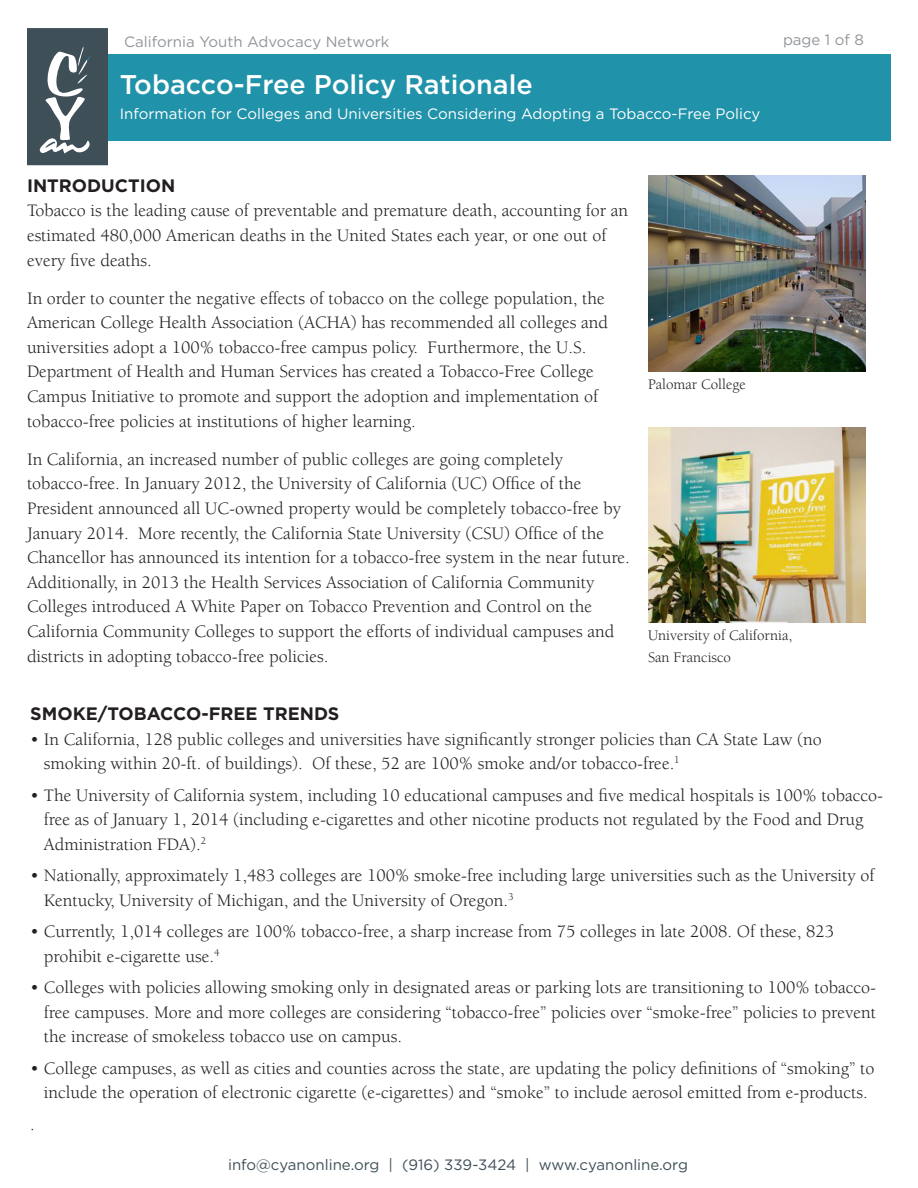
<style>
.page{position:relative;width:918px;height:1188px;background:#fff}
.page>*{position:absolute;margin:0;border:0;box-sizing:border-box;transform-origin:0 0}
.H1-sub{font:500 27px "Gotham";color:#fff}
.p12{font:18px/24.6px "Berkeley";color:#231f20}
.bullets_12{font:18px/24.6px "Berkeley";color:#231f20}
.t1{font:700 18px "Gotham";color:#231f20}
.H1-sub-2{font:15px "Gotham";color:#fff}
.t2{font:15px "Gotham";color:#3f4f58}
.p10{font:15px/21.6px "Berkeley";color:#231f20}
.t3{font:15px "Gotham";color:#91959b}
</style>
<div class="page">
<div style="left:87px;top:54px;width:804px;height:86px;background:#2092a9"></div>
<svg style="left:27px;top:28px;width:81px;height:137px;background:#59676f"></svg>
<img style="left:648px;top:176px;width:217px;height:196px">
<img style="left:648px;top:427px;width:217px;height:196px">
<p class="t3" style="left:124px;top:33px;width:267px">California Youth Advocacy Network</p>
<p class="H1-sub" style="left:120px;top:69px;width:414px">Tobacco-Free Policy Rationale</p>
<p class="H1-sub-2" style="left:120px;top:105px;width:642px">Information for Colleges and Universities Considering Adopting a Tobacco-Free Policy</p>
<p class="t3" style="left:783px;top:31px;width:82px">page 1 of 8</p>
<h2 class="t1" style="left:27px;top:175px;width:150px">INTRODUCTION</h2>
<p class="p12" style="left:27px;top:199px;width:603px">Tobacco is the leading cause of preventable and premature death, accounting for an estimated 480,000 American deaths in the United States each year, or one out of every five deaths.</p>
<p class="p12" style="left:27px;top:286px;width:583px">In order to counter the negative effects of tobacco on the college population, the American College Health Association (ACHA) has recommended all colleges and universities adopt a 100% tobacco-free campus policy. Furthermore, the U.S.<br>Department of Health and Human Services has created a Tobacco-Free College Campus Initiative to promote and support the adoption and implementation of tobacco-free policies at institutions of higher learning.</p>
<p class="p12" style="left:27px;top:447px;width:604px">In California, an increased number of public colleges are going completely tobacco-free. In January 2012, the University of California (UC) Office of the President announced all UC-owned property would be completely tobacco-free by January 2014. More recently, the California State University (CSU) Office of the Chancellor has announced its intention for a tobacco-free system in the near future.<br>Additionally, in 2013 the Health Services Association of California Community Colleges introduced A White Paper on Tobacco Prevention and Control on the California Community Colleges to support the efforts of individual campuses and districts in adopting tobacco-free policies.</p>
<p class="p10" style="left:648px;top:374px;width:99px">Palomar College</p>
<p class="p10" style="left:648px;top:625px;width:146px">University of California,<br>San Francisco</p>
<h2 class="t1" style="left:30px;top:703px;width:311px">SMOKE/TOBACCO-FREE TRENDS</h2>
<p class="bullets_12" style="left:44px;top:727px;width:780px;text-indent:-14px">• In California, 128 public colleges and universities have significantly stronger policies than CA State Law (no smoking within 20-ft. of buildings). Of these, 52 are 100% smoke and/or tobacco-free.<sup>1</sup></p>
<p class="bullets_12" style="left:44px;top:783px;width:841px;text-indent:-14px">• The University of California system, including 10 educational campuses and five medical hospitals is 100% tobacco&shy;free as of January 1, 2014 (including e-cigarettes and other nicotine products not regulated by the Food and Drug<br>Administration FDA).<sup>2</sup></p>
<p class="bullets_12" style="left:44px;top:864px;width:832px;text-indent:-14px">• Nationally, approximately 1,483 colleges are 100% smoke-free including large universities such as the University of<br>Kentucky, University of Michigan, and the University of Oregon.<sup>3</sup></p>
<p class="bullets_12" style="left:44px;top:919px;width:792px;text-indent:-14px">• Currently, 1,014 colleges are 100% tobacco-free, a sharp increase from 75 colleges in late 2008. Of these, 823 prohibit e-cigarette use.<sup>4</sup></p>
<p class="bullets_12" style="left:44px;top:975px;width:834px;text-align:justify;text-indent:-14px">• Colleges with policies allowing smoking only in designated areas or parking lots are transitioning to 100% tobacco&shy;free campuses. More and more colleges are considering “tobacco-free” policies over “smoke-free” policies to prevent the increase of smokeless tobacco use on campus.</p>
<p class="bullets_12" style="left:30px;top:1056px;width:846px;text-align:center">• College campuses, as well as cities and counties across the state, are updating the policy definitions of “smoking” to include the operation of electronic cigarette (e-cigarettes) and “smoke” to include aerosol emitted from e-products.</p>
<p class="bullets_12" style="left:30px;top:1112px;width:6px">.</p>
<p class="t2" style="left:228px;top:1157px;width:461px">info@cyanonline.org | (916) 339-3424 | www.cyanonline.org</p>
</div>
